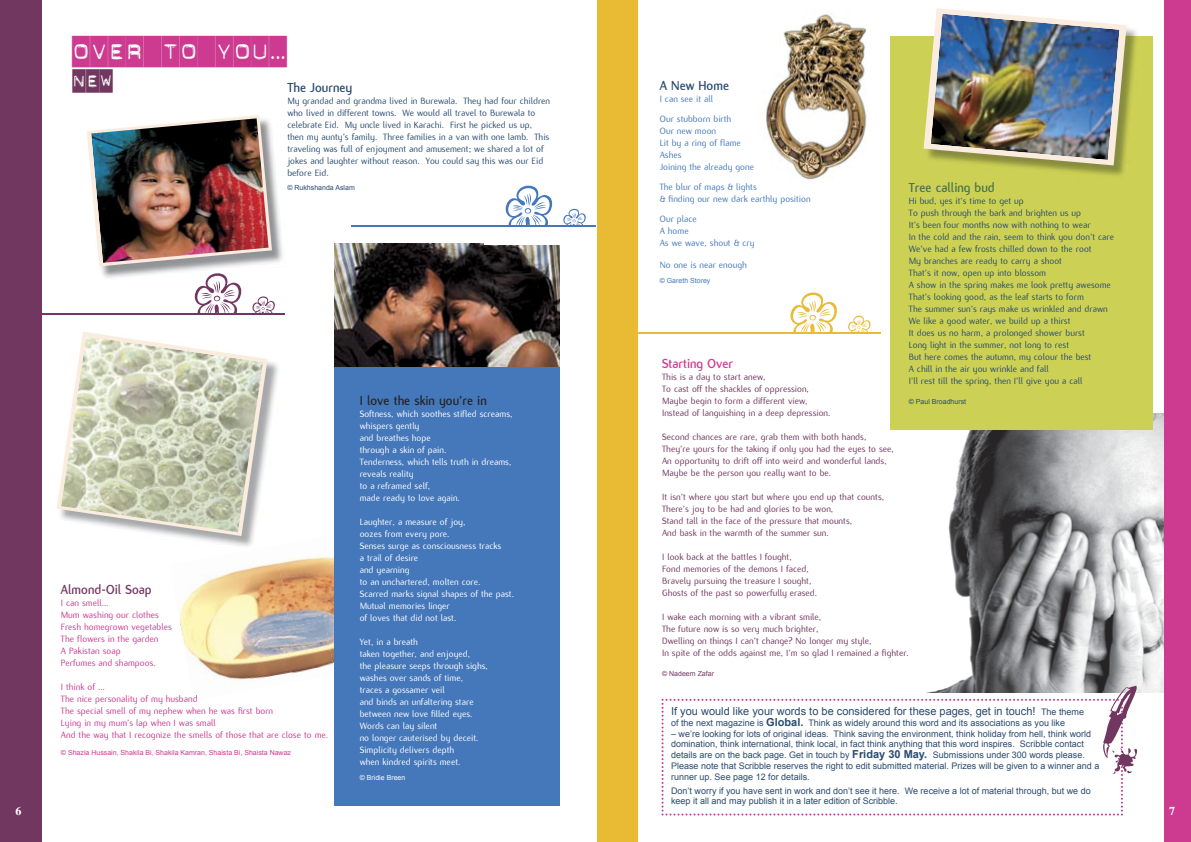
<style>
.page{position:relative;width:1191px;height:842px;background:#fff}
.page>*{position:absolute;margin:0;border:0;box-sizing:border-box;transform-origin:0 0}
.t1{font:31.5px "Dynamoe";color:#cc3b90}
.t2{font:23.5px "Dynamoe";color:#723760}
.t3{font:700 14px "Flux";color:#272425}
.t4{font:700 14px "Flux";color:#2a4b6f}
.t5{font:700 14px "Flux";color:#49734e}
.t6{font:700 14px "Flux";color:#723760}
.t7{font:700 14px "Flux";color:#cc3b90}
.t8{font:700 12px "Times";color:#fff}
.t9{font:11px "Arial";color:#2a4b6f}
.t10{font:10px/12px "Flux";color:#2a4b6f}
.t11{font:10px/12px "Flux";color:#723760}
.t12{font:10px/12px "Flux";color:#fff}
.t13{font:10px/12px "Flux";color:#cc3b90}
.t14{font:10px/12px "Flux";color:#4578bb}
.t15{font:9px/10.8px "Arial";color:#2a4b6f}
.t16{font:7px "Arial";color:#cc3b90}
.t17{font:7px "Arial";color:#2a4b6f}
.t18{font:7px "Arial";color:#4578bb}
.t19{font:7px "Arial";color:#723760}
.t20{font:7px "Arial";color:#fff}
.s1{font-size:9px}
.s2{font-weight:700;font-size:11px}
</style>
<div class="page">
<img style="left:948px;top:414px;width:216px;height:278px">
<div style="left:890px;top:36px;width:262px;height:394px;background:#ccd155"></div>
<div style="left:597px;top:0;width:40px;height:842px;background:#e9ba33"></div>
<img style="left:999px;top:25px;width:138px;height:150px">
<svg style="left:923px;top:8px;width:203px;height:157px"></svg>
<img style="left:930px;top:14px;width:189px;height:146px">
<svg style="left:661px;top:686px;width:476px;height:129px"></svg>
<div style="left:1164px;top:0;width:27px;height:842px;background:#cc3b90"></div>
<div style="left:0;top:0;width:41px;height:842px;background:#723760"></div>
<img style="left:99px;top:144px;width:184px;height:134px">
<svg style="left:87px;top:115px;width:185px;height:151px"></svg>
<img style="left:91px;top:118px;width:177px;height:145px">
<img style="left:175px;top:359px;width:103px;height:186px">
<svg style="left:57px;top:332px;width:210px;height:204px"></svg>
<img style="left:61px;top:336px;width:202px;height:196px">
<img style="left:764px;top:14px;width:103px;height:166px">
<img style="left:179px;top:545px;width:96px;height:97px">
<img style="left:275px;top:526px;width:59px;height:94px">
<img style="left:184px;top:620px;width:141px;height:61px">
<img style="left:325px;top:608px;width:9px;height:58px">
<img style="left:254px;top:544px;width:27px;height:5px">
<div style="left:334px;top:366px;width:225px;height:440px;background:#4578bb"></div>
<img style="left:334px;top:244px;width:225px;height:123px">
<svg style="left:506px;top:186px;width:46px;height:39px"></svg>
<svg style="left:563px;top:209px;width:22px;height:16px"></svg>
<div style="left:484px;top:226px;width:103px;height:19px;background:#fff"></div>
<hr style="left:351px;top:225px;width:245px;height:1px;background:#4578bb">
<svg style="left:195px;top:273px;width:46px;height:40px"></svg>
<svg style="left:252px;top:296px;width:23px;height:17px"></svg>
<hr style="left:41px;top:313px;width:244px;height:1px;background:#723760">
<svg style="left:790px;top:292px;width:47px;height:40px"></svg>
<svg style="left:848px;top:316px;width:22px;height:16px"></svg>
<hr style="left:636px;top:332px;width:244px;height:1px;background:#e9ba33">
<h1 class="t1" style="left:72px;top:36px;width:216px">OVER TO YOU…</h1>
<h2 class="t2" style="left:73px;top:70px;width:42px">NEW</h2>
<h3 class="t4" style="left:287px;top:79px;width:66px">The Journey</h3>
<p class="t10" style="left:287px;top:95px;width:264px">My grandad and grandma lived in Burewala. They had four children who lived in different towns. We would all travel to Burewala to celebrate Eid. My uncle lived in Karachi. First he picked us up, then my aunty’s family. Three families in a van with one lamb. This traveling was full of enjoyment and amusement; we shared a lot of jokes and laughter without reason. You could say this was our Eid before Eid.</p>
<p class="t17" style="left:287px;top:184px;width:69px">© Rukhshanda Aslam</p>
<p class="t8" style="left:16px;top:804px;width:7px">6</p>
<h3 class="t6" style="left:61px;top:581px;width:92px">Almond-Oil Soap</h3>
<p class="t13" style="left:61px;top:597px;width:112px">I can smell…<br>Mum washing our clothes<br>Fresh homegrown vegetables<br>The flowers in the garden<br>A Pakistan soap<br>Perfumes and shampoos.</p>
<p class="t13" style="left:61px;top:681px;width:269px">I think of …<br>The nice personality of my husband<br>The special smell of my nephew when he was first born<br>Lying in my mum’s lap when I was small<br>And the way that I recognize the smells of those that are close to me.</p>
<p class="t16" style="left:61px;top:748px;width:232px">© Shazia Hussain, Shakila Bi, Shakila Kamran, Shaista Bi, Shaista Nawaz</p>
<h3 class="t3" style="left:360px;top:393px;width:129px">I love the skin you’re in</h3>
<p class="t12" style="left:360px;top:408px;width:155px">Softness, which soothes stifled screams, whispers gently<br>and breathes hope<br>through a skin of pain.<br>Tenderness, which tells truth in dreams, reveals reality<br>to a reframed self,<br>made ready to love again.</p>
<p class="t12" style="left:360px;top:516px;width:156px">Laughter, a measure of joy,<br>oozes from every pore.<br>Senses surge as consciousness tracks<br>a trail of desire<br>and yearning<br>to an unchartered, molten core.<br>Scarred marks signal shapes of the past.<br>Mutual memories linger<br>of loves that did not last.</p>
<p class="t12" style="left:360px;top:636px;width:130px">Yet, in a breath<br>taken together, and enjoyed,<br>the pleasure seeps through sighs, washes over sands of time, traces a gossamer veil<br>and binds an unfaltering stare between new love filled eyes.<br>Words can lay silent<br>no longer cauterised by deceit.<br>Simplicity delivers depth<br>when kindred spirits meet.</p>
<p class="t20" style="left:360px;top:774px;width:47px">© Bridie Breen</p>
<h3 class="t4" style="left:660px;top:77px;width:71px">A New Home</h3>
<p class="t14" style="left:660px;top:89px;width:73px;line-height:20px">I can see it all<br>Our stubborn birth</p>
<p class="t14" style="left:660px;top:125px;width:96px">Our new moon<br>Lit by a ring of flame<br>Ashes<br>Joining the already gone</p>
<p class="t14" style="left:660px;top:181px;width:152px">The blur of maps &amp; lights<br>&amp; finding our new dark earthly position</p>
<p class="t14" style="left:660px;top:213px;width:96px">Our place<br>A home<br>As we wave, shout &amp; cry</p>
<p class="t14" style="left:660px;top:259px;width:89px">No one is near enough</p>
<p class="t18" style="left:660px;top:277px;width:52px">© Gareth Storey</p>
<h3 class="t5" style="left:909px;top:180px;width:87px">Tree calling bud</h3>
<p class="t10" style="left:909px;top:195px;width:207px">Hi bud, yes it’s time to get up<br>To push through the bark and brighten us up<br>It’s been four months now with nothing to wear<br>In the cold and the rain, seem to think you don’t care We’ve had a few frosts chilled down to the root<br>My branches are ready to carry a shoot<br>That’s it now, open up into blossom<br>A show in the spring makes me look pretty awesome That’s looking good, as the leaf starts to form<br>The summer sun’s rays make us wrinkled and drawn We like a good water, we build up a thirst<br>It does us no harm, a prolonged shower burst<br>Long light in the summer, not long to rest<br>But here comes the autumn, my colour the best<br>A chill in the air you wrinkle and fall<br>I’ll rest till the spring, then I’ll give you a call</p>
<p class="t17" style="left:909px;top:397px;width:59px">© Paul Broadhurst</p>
<h3 class="t7" style="left:662px;top:356px;width:72px">Starting Over</h3>
<p class="t11" style="left:662px;top:371px;width:170px">This is a day to start anew,<br>To cast off the shackles of oppression, Maybe begin to form a different view, Instead of languishing in a deep depression.</p>
<p class="t11" style="left:662px;top:431px;width:233px">Second chances are rare, grab them with both hands, They’re yours for the taking if only you had the eyes to see, An opportunity to drift off into weird and wonderful lands, Maybe be the person you really want to be.</p>
<p class="t11" style="left:662px;top:491px;width:224px">It isn’t where you start but where you end up that counts, There’s joy to be had and glories to be won,<br>Stand tall in the face of the pressure that mounts,<br>And bask in the warmth of the summer sun.</p>
<p class="t11" style="left:662px;top:551px;width:156px">I look back at the battles I fought,<br>Fond memories of the demons I faced, Bravely pursuing the treasure I sought, Ghosts of the past so powerfully erased.</p>
<p class="t11" style="left:662px;top:611px;width:248px">I wake each morning with a vibrant smile,<br>The future now is so very much brighter,<br>Dwelling on things I can’t change? No longer my style,<br>In spite of the odds against me, I’m so glad I remained a fighter.</p>
<p class="t19" style="left:662px;top:669px;width:53px">© Nadeem Zafar</p>
<p class="t9" style="left:671px;top:705px;width:414px">If you would like your words to be considered for these pages, get in touch! <span class="s1">The theme</span></p>
<p class="t15" style="left:671px;top:717px;width:395px">of the next magazine is <span class="s2">Global.</span> Think as widely around this word and its associations as you like</p>
<p class="t15" style="left:671px;top:728px;width:430px">– we’re looking for lots of original ideas. Think saving the environment, think holiday from hell, think world domination, think international, think local, in fact think anything that this word inspires. Scribble contact details are on the back page. Get in touch by <span class="s2">Friday 30 May.</span> Submissions under 300 words please.<br>Please note that Scribble reserves the right to edit submitted material. Prizes will be given to a winner and a runner up. See page 12 for details.</p>
<p class="t15" style="left:671px;top:785px;width:421px">Don’t worry if you have sent in work and don’t see it here. We receive a lot of material through, but we do keep it all and may publish it in a later edition of Scribble.</p>
<p class="t8" style="left:1169px;top:804px;width:7px">7</p>
</div>
